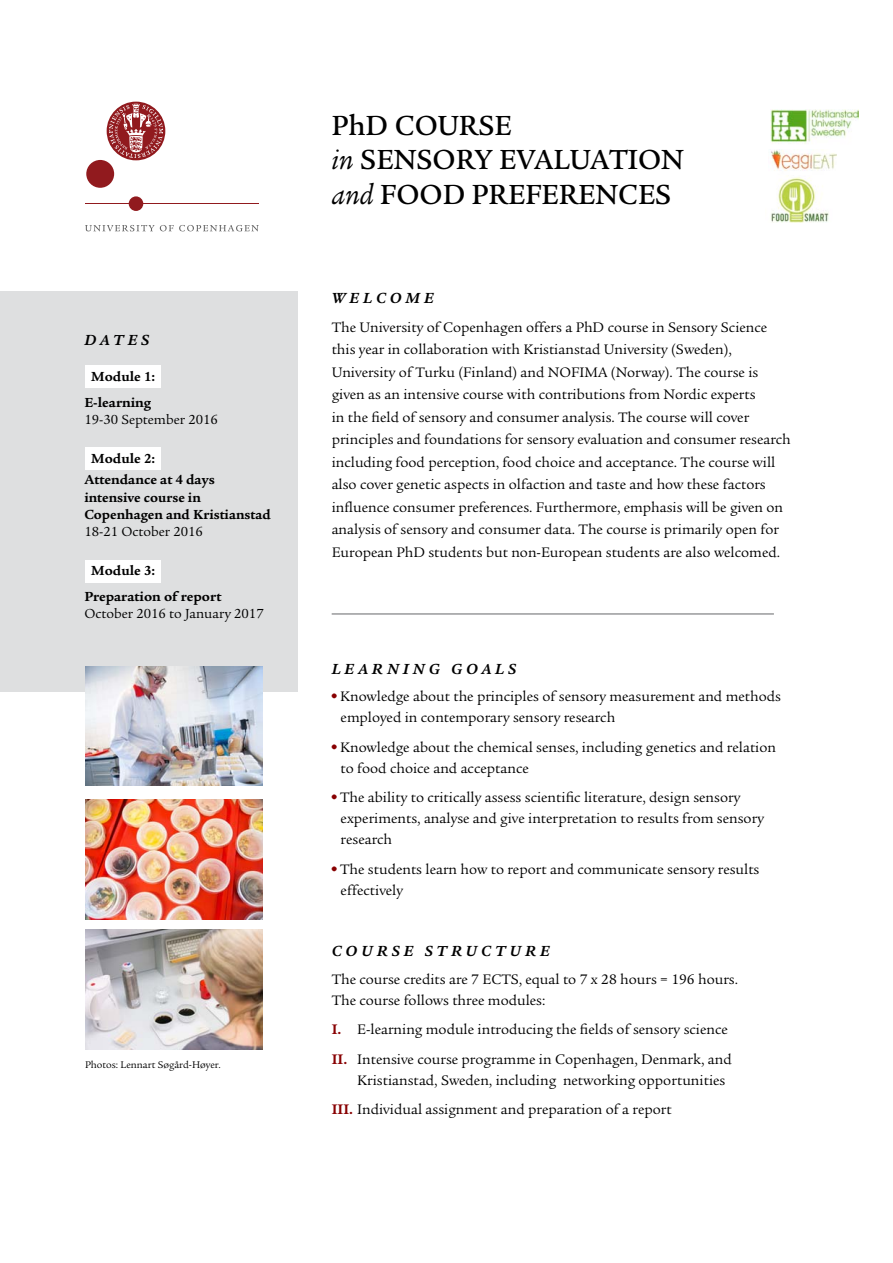
<style>
.page{position:relative;width:893px;height:1263px;background:#fff}
.page>*{position:absolute;margin:0;border:0;box-sizing:border-box;transform-origin:0 0}
.t1{font:500 30px/34.5px "Legacy Serif";color:#000}
.t2{font:italic 700 15.9px "Legacy Serif";letter-spacing:.24em;color:#000}
.t3{font:15px/22.5px "Legacy Serif";color:#000}
.t4{font:700 14.25px/25.8px "Legacy Serif";color:#000}
.t5{font:14.25px "Legacy Serif";color:#000}
.t6{font:10.5px "Legacy Serif";color:#000}
.s1{font-weight:400;font-style:italic}
.s2{font-size:40.5px;color:#880102}
.s3{font-weight:700;color:#880102}
</style>
<div class="page">
<div style="left:0;top:291px;width:298px;height:401px;background:#dedfe0"></div>
<div style="left:85px;top:560px;width:76px;height:23px;background:#fff"></div>
<div style="left:85px;top:447px;width:76px;height:23px;background:#fff"></div>
<div style="left:85px;top:365px;width:76px;height:23px;background:#fff"></div>
<img style="left:86px;top:800px;width:177px;height:119px">
<img style="left:86px;top:666px;width:177px;height:120px">
<img style="left:86px;top:930px;width:177px;height:119px">
<hr style="left:332px;top:613px;width:442px;height:1px;background:#6d6e71">
<img style="left:771px;top:109px;width:87px;height:35px">
<img style="left:770px;top:177px;width:59px;height:46px">
<img style="left:771px;top:149px;width:66px;height:22px">
<svg style="left:85px;top:225px;width:174px;height:6px"></svg>
<hr style="left:85px;top:203px;width:173px;height:1px;background:#911a1e">
<div style="left:107px;top:102px;width:58px;height:58px;background:#911a1e;border-radius:50%"></div>
<div style="left:86px;top:160px;width:28px;height:28px;background:#911a1e;border-radius:50%"></div>
<div style="left:129px;top:196px;width:14px;height:15px;background:#911a1e;border-radius:50%"></div>
<svg style="left:109px;top:103px;width:54px;height:55px"></svg>
<p class="t2" style="left:84px;top:331px;width:66px">DAT ES</p>
<p class="t4" style="left:84px;top:364px;width:72px;text-align:center">Module 1:<br>E-learning</p>
<p class="t5" style="left:84px;top:412px;width:135px">19-30 September 2016</p>
<p class="t4" style="left:84px;top:448px;width:132px;line-height:21.5px;text-indent:6px">Module 2:<br>Attendance at 4 days</p>
<p class="t4" style="left:84px;top:488px;width:188px;line-height:17.2px">intensive course in<br>Copenhagen and Kristianstad</p>
<p class="t5" style="left:84px;top:524px;width:120px">18-21 October 2016</p>
<p class="t4" style="left:84px;top:558px;width:139px;text-indent:6px">Module 3:<br>Preparation of report</p>
<p class="t5" style="left:84px;top:606px;width:181px">October 2016 to January 2017</p>
<p class="t6" style="left:85px;top:1058px;width:137px">Photos: Lennart Søgård-Høyer.</p>
<h1 class="t1" style="left:332px;top:108px;width:354px">PHD COURSE<br><span class="s1">in</span> SENSORY EVALUATION <span class="s1">and</span> FOOD PREFERENCES</h1>
<p class="t2" style="left:332px;top:289px;width:104px">WELCOME</p>
<p class="t3" style="left:332px;top:316px;width:461px">The University of Copenhagen offers a PhD course in Sensory Science this year in collaboration with Kristianstad University (Sweden), University of Turku (Finland) and NOFIMA (Norway). The course is given as an intensive course with contributions from Nordic experts<br>in the field of sensory and consumer analysis. The course will cover principles and foundations for sensory evaluation and consumer research including food perception, food choice and acceptance. The course will also cover genetic aspects in olfaction and taste and how these factors influence consumer preferences. Furthermore, emphasis will be given on analysis of sensory and consumer data. The course is primarily open for European PhD students but non-European students are also welcomed.</p>
<p class="t2" style="left:332px;top:660px;width:186px">LEARNING GOALS</p>
<p class="t3" style="left:341px;top:686px;width:442px;line-height:21px;text-indent:-9px"><span class="s2">•</span> Knowledge about the principles of sensory measurement and methods employed in contemporary sensory research</p>
<p class="t3" style="left:341px;top:737px;width:437px;line-height:21px;text-indent:-9px"><span class="s2">•</span> Knowledge about the chemical senses, including genetics and relation to food choice and acceptance</p>
<p class="t3" style="left:341px;top:787px;width:425px;line-height:21px;text-indent:-9px"><span class="s2">•</span> The ability to critically assess scientific literature, design sensory experiments, analyse and give interpretation to results from sensory research</p>
<p class="t3" style="left:341px;top:859px;width:420px;line-height:21px;text-indent:-9px"><span class="s2">•</span> The students learn how to report and communicate sensory results effectively</p>
<p class="t2" style="left:332px;top:942px;width:220px">COURSE STRUCTURE</p>
<p class="t3" style="left:332px;top:969px;width:408px;line-height:21px">The course credits are 7 ECTS, equal to 7 x 28 hours = 196 hours.<br>The course follows three modules:</p>
<p class="t3" style="left:332px;top:1015px;width:402px;line-height:29.5px"><span class="s3">I.</span> E-learning module introducing the fields of sensory science<br><span class="s3">II.</span> Intensive course programme in Copenhagen, Denmark, and</p>
<p class="t3" style="left:332px;top:1065px;width:395px;line-height:29.5px;text-indent:26px">Kristianstad, Sweden, including networking opportunities<br><span class="s3">III.</span> Individual assignment and preparation of a report</p>
</div>
